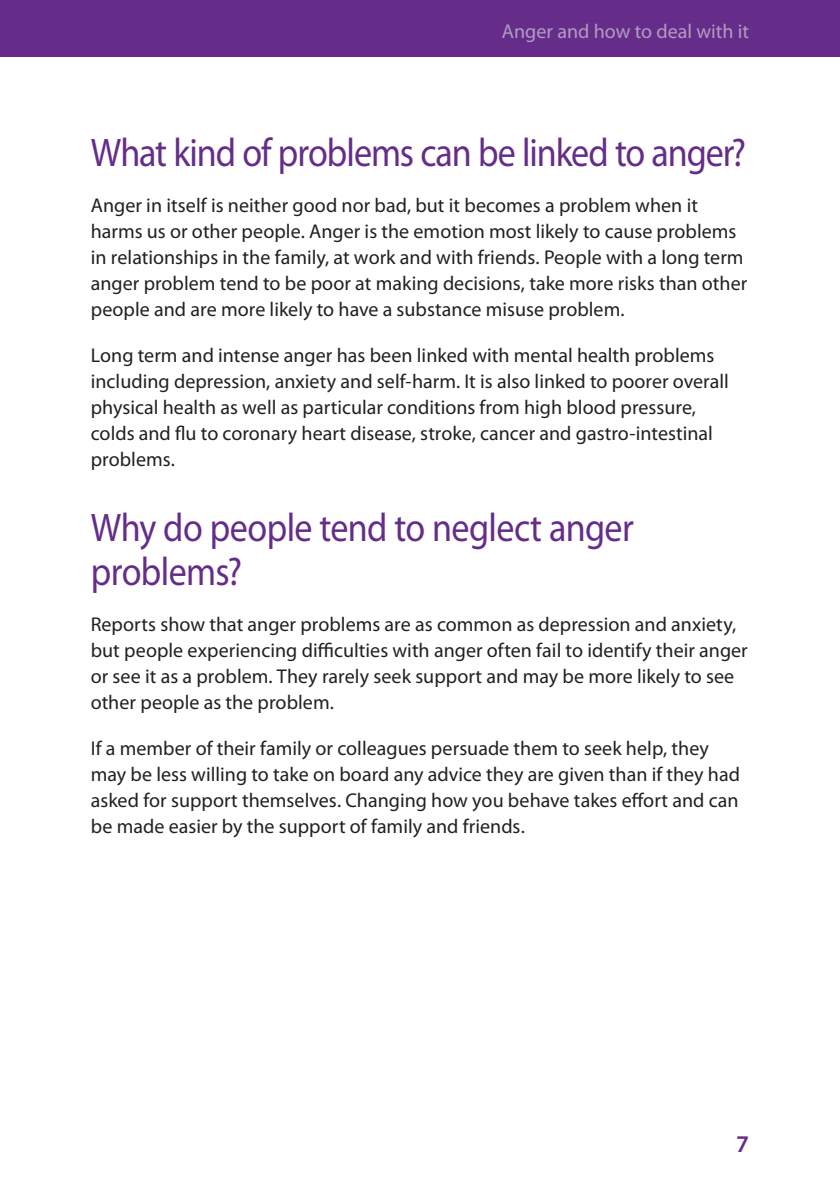
<style>
.page{position:relative;width:840px;height:1191px;background:#fff}
.page>*{position:absolute;margin:0;border:0;box-sizing:border-box;transform-origin:0 0}
.t1{font:40px/44px "Myriad Pro";letter-spacing:-.025em;color:#652d89;scale:.9 1}
.t2{font:600 24px "Myriad Pro";color:#652d89}
.t3{font:20px/26px "Myriad Pro";color:#231f20}
.t4{font:20px "Myriad Pro";color:#b19ac4}
</style>
<div class="page">
<div style="left:0;top:0;width:839px;height:57px;background:#652d89"></div>
<p class="t4" style="left:501px;top:24px;width:248px">Anger and how to deal with it</p>
<h1 class="t1" style="left:91px;top:135px;width:729px">What kind of problems can be linked to anger?</h1>
<p class="t3" style="left:91px;top:194px;width:657px">Anger in itself is neither good nor bad, but it becomes a problem when it harms us or other people. Anger is the emotion most likely to cause problems in relationships in the family, at work and with friends. People with a long term anger problem tend to be poor at making decisions, take more risks than other people and are more likely to have a substance misuse problem.</p>
<p class="t3" style="left:91px;top:344px;width:639px">Long term and intense anger has been linked with mental health problems including depression, anxiety and self-harm. It is also linked to poorer overall physical health as well as particular conditions from high blood pressure, colds and flu to coronary heart disease, stroke, cancer and gastro-intestinal problems.</p>
<h1 class="t1" style="left:91px;top:510px;width:604px">Why do people tend to neglect anger problems?</h1>
<p class="t3" style="left:91px;top:613px;width:658px">Reports show that anger problems are as common as depression and anxiety, but people experiencing difficulties with anger often fail to identify their anger or see it as a problem. They rarely seek support and may be more likely to see other people as the problem.</p>
<p class="t3" style="left:91px;top:737px;width:650px">If a member of their family or colleagues persuade them to seek help, they may be less willing to take on board any advice they are given than if they had asked for support themselves. Changing how you behave takes effort and can be made easier by the support of family and friends.</p>
<p class="t2" style="left:735px;top:1134px;width:14px">7</p>
</div>
